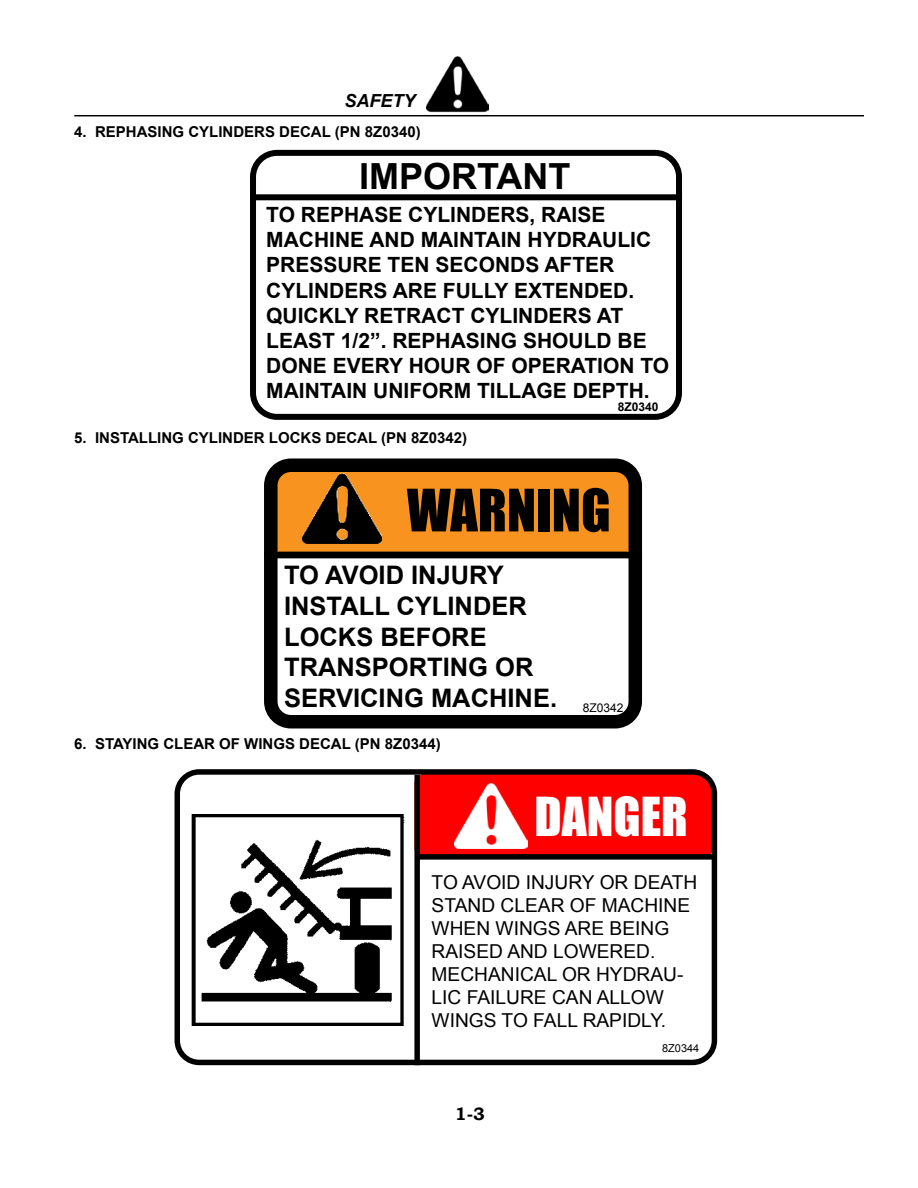
<style>
.page{position:relative;width:918px;height:1188px;background:#fff}
.page>*{position:absolute;margin:0;border:0;box-sizing:border-box;transform-origin:0 0}
.t1{font:54px "Impact";color:#000}
.t2{font:49.35px "Impact";color:#fff}
.t3{font:700 36px "Arial";color:#000}
.t4{font:700 25.5px/30.6px "Arial";color:#000}
.t5{font:700 21px/25.2px "Arial";color:#000}
.t6{font:19.2px/23px "Arial";color:#000}
.t7{font:italic 700 18px "Arial";color:#000}
.t8{font:700 18px "Bookman Old Style";color:#000}
.t9{font:700 15px "Arial";color:#000}
.t10{font:700 12px "Arial";color:#000}
.t11{font:10.95px "Arial";color:#000}
</style>
<div class="page">
<svg style="left:250px;top:150px;width:432px;height:270px"></svg>
<div style="left:250px;top:194px;width:432px;height:6px;background:#000"></div>
<svg style="left:264px;top:458px;width:378px;height:270px"></svg>
<img style="left:303px;top:473px;width:79px;height:71px">
<div style="left:264px;top:552px;width:378px;height:6px;background:#000"></div>
<svg style="left:175px;top:769px;width:542px;height:296px"></svg>
<img style="left:191px;top:812px;width:213px;height:215px">
<div style="left:414px;top:775px;width:6px;height:290px;background:#000"></div>
<div style="left:417px;top:854px;width:296px;height:6px;background:#000"></div>
<img style="left:455px;top:784px;width:72px;height:64px">
<img style="left:426px;top:56px;width:62px;height:61px">
<hr style="left:74px;top:115px;width:790px;height:1px;background:#000">
<p class="t7" style="left:345px;top:89px;width:73px">SAFETY</p>
<p class="t9" style="left:74px;top:122px;width:348px">4. REPHASING CYLINDERS DECAL (PN 8Z0340)</p>
<h3 class="t3" style="left:359px;top:152px;width:213px">IMPORTANT</h3>
<p class="t5" style="left:266px;top:203px;width:404px">TO REPHASE CYLINDERS, RAISE<br>MACHINE AND MAINTAIN HYDRAULIC<br>PRESSURE TEN SECONDS AFTER<br>CYLINDERS ARE FULLY EXTENDED.<br>QUICKLY RETRACT CYLINDERS AT<br>LEAST 1/2”. REPHASING SHOULD BE<br>DONE EVERY HOUR OF OPERATION TO<br>MAINTAIN UNIFORM TILLAGE DEPTH.</p>
<p class="t10" style="left:618px;top:399px;width:42px">8Z0340</p>
<p class="t9" style="left:74px;top:428px;width:394px">5. INSTALLING CYLINDER LOCKS DECAL (PN 8Z0342)</p>
<h1 class="t1" style="left:407px;top:468px;width:205px">WARNING</h1>
<p class="t4" style="left:284px;top:561px;width:341px">TO AVOID INJURY<br>INSTALL CYLINDER<br>LOCKS BEFORE<br>TRANSPORTING OR<br>SERVICING MACHINE. <sub>8Z0342</sub></p>
<p class="t9" style="left:74px;top:734px;width:368px">6. STAYING CLEAR OF WINGS DECAL (PN 8Z0344)</p>
<h2 class="t2" style="left:534px;top:778px;width:155px">DANGER</h2>
<p class="t6" style="left:432px;top:871px;width:267px">TO AVOID INJURY OR DEATH<br>STAND CLEAR OF MACHINE<br>WHEN WINGS ARE BEING<br>RAISED AND LOWERED.<br>MECHANICAL OR HYDRAU-<br>LIC FAILURE CAN ALLOW<br>WINGS TO FALL RAPIDLY.</p>
<p class="t11" style="left:662px;top:1041px;width:39px">8Z0344</p>
<p class="t8" style="left:455px;top:1101px;width:32px">1-3</p>
</div>
